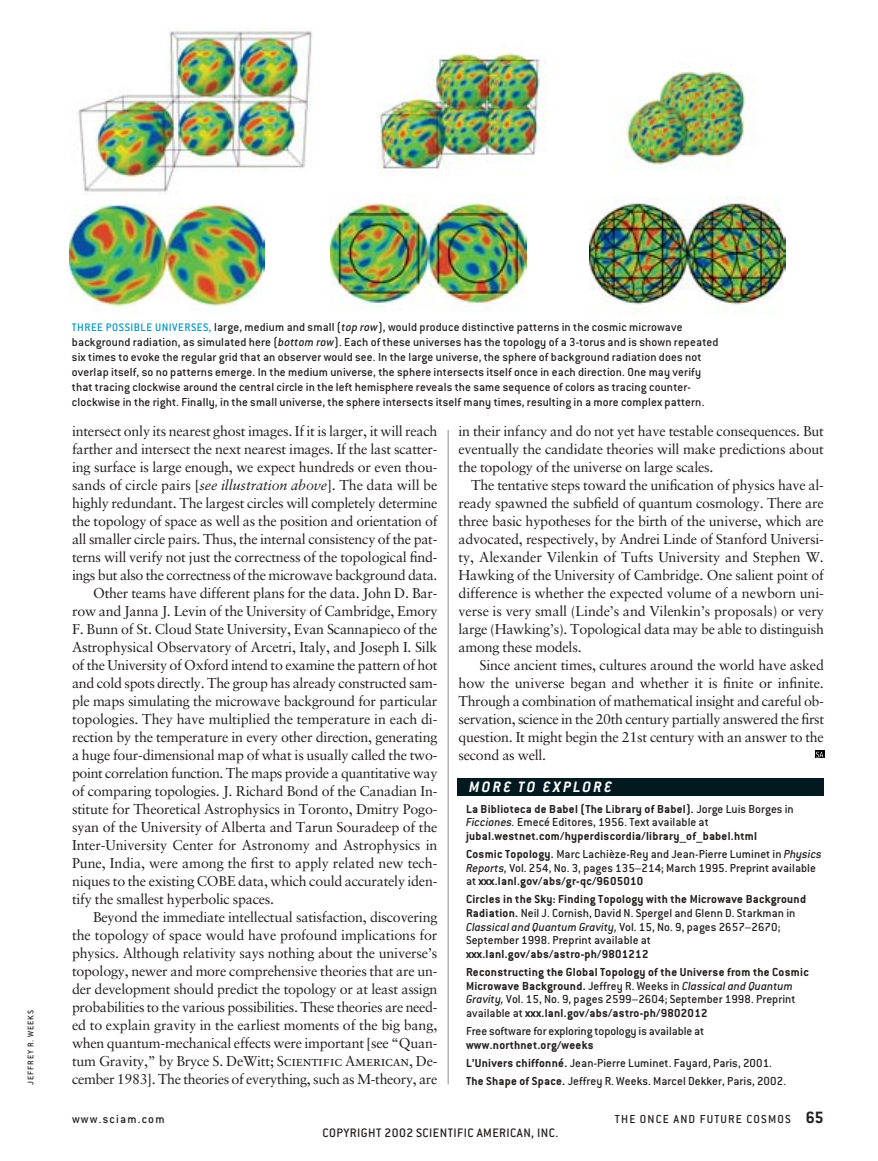
<style>
.page{position:relative;width:878px;height:1161px;background:#fff}
.page>*{position:absolute;margin:0;border:0;box-sizing:border-box;transform-origin:0 0}
.t1{font:italic 700 16.5px "Conduit ITC";letter-spacing:.135em;color:#fff}
.t2{font:14.25px/18px "Sabon";letter-spacing:-.015em;color:#231f1f;text-align:justify}
.t3{font:500 13.5px "Conduit ITC";letter-spacing:.03em;color:#231f1f}
.t4{font:500 12.75px/13.6px "Conduit ITC";letter-spacing:.01em;color:#231f1f}
.t5{font:700 12.75px/13.6px "Conduit ITC";letter-spacing:.02em;color:#231f1f}
.t6{font:500 12.75px "Conduit ITC";letter-spacing:.09em;color:#231f1f}
.t7{font:500 9px "Conduit ITC";letter-spacing:.09em;color:#231f1f}
.s1{font-size:12px;color:#0095c6}
.s2{font-style:italic}
.s3{font-family:"Sabon Roman SC"}
.s4{font-weight:500}
.s5{font-weight:500;font-style:italic}
.s6{font-weight:700}
.s7{font-weight:700;font-size:18px}
</style>
<div class="page">
<hr style="left:448px;top:430px;width:1px;height:654px;background:#898b8e">
<div style="left:457px;top:778px;width:367px;height:18px;background:#031920"></div>
<svg style="left:815px;top:751px;width:9px;height:7px"></svg>
<svg style="left:815px;top:752px;width:8px;height:6px"></svg>
<img style="left:78px;top:29px;width:235px;height:165px">
<img style="left:378px;top:53px;width:169px;height:121px">
<img style="left:612px;top:71px;width:144px;height:99px">
<img style="left:69px;top:205px;width:196px;height:107px">
<img style="left:331px;top:193px;width:195px;height:118px">
<img style="left:590px;top:196px;width:195px;height:119px">
<p class="t7" style="left:28px;top:1084px;width:76px;rotate:-90deg">JEFFREY R. WEEKS</p>
<p class="t4" style="left:72px;top:321px;width:648px;line-height:15px"><span class="s1">THREE POSSIBLE UNIVERSES,</span> large, medium and small (<span class="s2">top row</span>), would produce distinctive patterns in the cosmic microwave background radiation, as simulated here (<span class="s2">bottom row</span>). Each of these universes has the topology of a 3-torus and is shown repeated six times to evoke the regular grid that an observer would see. In the large universe, the sphere of background radiation does not overlap itself, so no patterns emerge. In the medium universe, the sphere intersects itself once in each direction. One may verify that tracing clockwise around the central circle in the left hemisphere reveals the same sequence of colors as tracing counter&shy;clockwise in the right. Finally, in the small universe, the sphere intersects itself many times, resulting in a more complex pattern.</p>
<p class="t2" style="left:72px;top:423px;width:367px">intersect only its nearest ghost images. If it is larger, it will reach</p>
<p class="t2" style="left:72px;top:441px;width:367px">farther and intersect the next nearest images. If the last scatter-</p>
<p class="t2" style="left:72px;top:459px;width:367px">ing surface is large enough, we expect hundreds or even thou-</p>
<p class="t2" style="left:72px;top:477px;width:367px">sands of circle pairs [<span class="s2">see illustration above</span>]. The data will be</p>
<p class="t2" style="left:72px;top:495px;width:367px">highly redundant. The largest circles will completely determine</p>
<p class="t2" style="left:72px;top:513px;width:367px">the topology of space as well as the position and orientation of</p>
<p class="t2" style="left:72px;top:531px;width:367px">all smaller circle pairs. Thus, the internal consistency of the pat-</p>
<p class="t2" style="left:72px;top:549px;width:367px">terns will verify not just the correctness of the topological find-</p>
<p class="t2" style="left:72px;top:567px;width:367px">ings but also the correctness of the microwave background data.</p>
<p class="t2" style="left:93px;top:585px;width:346px">Other teams have different plans for the data. John D. Bar-</p>
<p class="t2" style="left:72px;top:603px;width:367px">row and Janna J. Levin of the University of Cambridge, Emory</p>
<p class="t2" style="left:72px;top:621px;width:367px">F. Bunn of St. Cloud State University, Evan Scannapieco of the</p>
<p class="t2" style="left:72px;top:639px;width:367px">Astrophysical Observatory of Arcetri, Italy, and Joseph I. Silk</p>
<p class="t2" style="left:72px;top:657px;width:367px">of the University of Oxford intend to examine the pattern of hot</p>
<p class="t2" style="left:72px;top:675px;width:367px">and cold spots directly. The group has already constructed sam-</p>
<p class="t2" style="left:72px;top:693px;width:367px">ple maps simulating the microwave background for particular</p>
<p class="t2" style="left:72px;top:711px;width:367px">topologies. They have multiplied the temperature in each di-</p>
<p class="t2" style="left:72px;top:729px;width:367px">rection by the temperature in every other direction, generating</p>
<p class="t2" style="left:72px;top:747px;width:367px">a huge four-dimensional map of what is usually called the two-</p>
<p class="t2" style="left:72px;top:765px;width:367px">point correlation function. The maps provide a quantitative way</p>
<p class="t2" style="left:72px;top:783px;width:367px">of comparing topologies. J. Richard Bond of the Canadian In-</p>
<p class="t2" style="left:72px;top:801px;width:367px">stitute for Theoretical Astrophysics in Toronto, Dmitry Pogo-</p>
<p class="t2" style="left:72px;top:819px;width:367px">syan of the University of Alberta and Tarun Souradeep of the</p>
<p class="t2" style="left:72px;top:837px;width:367px">Inter-University Center for Astronomy and Astrophysics in</p>
<p class="t2" style="left:72px;top:855px;width:367px">Pune, India, were among the first to apply related new tech-</p>
<p class="t2" style="left:72px;top:873px;width:367px">niques to the existing COBE data, which could accurately iden-</p>
<p class="t2" style="left:72px;top:891px;width:204px">tify the smallest hyperbolic spaces.</p>
<p class="t2" style="left:93px;top:909px;width:346px">Beyond the immediate intellectual satisfaction, discovering</p>
<p class="t2" style="left:72px;top:927px;width:367px">the topology of space would have profound implications for</p>
<p class="t2" style="left:72px;top:945px;width:367px">physics. Although relativity says nothing about the universe’s</p>
<p class="t2" style="left:72px;top:963px;width:367px">topology, newer and more comprehensive theories that are un-</p>
<p class="t2" style="left:72px;top:981px;width:367px">der development should predict the topology or at least assign</p>
<p class="t2" style="left:72px;top:999px;width:367px">probabilities to the various possibilities. These theories are need-</p>
<p class="t2" style="left:72px;top:1017px;width:367px">ed to explain gravity in the earliest moments of the big bang,</p>
<p class="t2" style="left:72px;top:1035px;width:367px">when quantum-mechanical effects were important [see “Quan-</p>
<p class="t2" style="left:72px;top:1053px;width:367px">tum Gravity,” by Bryce S. DeWitt; <span class="s3">Scientific American,</span> De-</p>
<p class="t2" style="left:72px;top:1071px;width:367px">cember 1983]. The theories of everything, such as M-theory, are</p>
<p class="t2" style="left:458px;top:423px;width:367px">in their infancy and do not yet have testable consequences. But eventually the candidate theories will make predictions about the topology of the universe on large scales.</p>
<p class="t2" style="left:458px;top:477px;width:367px;text-indent:13px">The tentative steps toward the unification of physics have al&shy;ready spawned the subfield of quantum cosmology. There are three basic hypotheses for the birth of the universe, which are advocated, respectively, by Andrei Linde of Stanford Universi&shy;ty, Alexander Vilenkin of Tufts University and Stephen W.<br>Hawking of the University of Cambridge. One salient point of difference is whether the expected volume of a newborn uni&shy;verse is very small (Linde’s and Vilenkin’s proposals) or very large (Hawking’s). Topological data may be able to distinguish among these models.</p>
<p class="t2" style="left:458px;top:657px;width:367px;text-indent:21px">Since ancient times, cultures around the world have asked how the universe began and whether it is finite or infinite.<br>Through a combination of mathematical insight and careful ob&shy;servation, science in the 20th century partially answered the first question. It might begin the 21st century with an answer to the second as well.</p>
<p class="t1" style="left:469px;top:781px;width:144px">MORE TO EXPLORE</p>
<p class="t5" style="left:466px;top:803px;width:329px">La Biblioteca de Babel (The Library of Babel). <span class="s4">Jorge Luis Borges in<br></span><span class="s5">Ficciones.</span> <span class="s4">Emecé Editores, 1956. Text available at </span>jubal.westnet.com/hyperdiscordia/library__of__babel.html</p>
<p class="t4" style="left:466px;top:848px;width:357px"><span class="s6">Cosmic Topology.</span> Marc Lachièze-Rey and Jean-Pierre Luminet in <span class="s2">Physics<br>Reports,</span> Vol. 254, No. 3, pages 135–214; March 1995. Preprint available at <span class="s6">xxx.lanl.gov/abs/gr-qc/9605010</span></p>
<p class="t4" style="left:466px;top:894px;width:341px"><span class="s6">Circles in the Sky: Finding Topology with the Microwave Background Radiation.</span> Neil J. Cornish, David N. Spergel and Glenn D. Starkman in <span class="s2">Classical and Quantum Gravity,</span> Vol. 15, No. 9, pages 2657–2670; September 1998. Preprint available at</p>
<p class="t5" style="left:466px;top:946px;width:344px;line-height:18.1px">xxx.lanl.gov/abs/astro-ph/9801212<br>Reconstructing the Global Topology of the Universe from the Cosmic</p>
<p class="t4" style="left:466px;top:980px;width:331px"><span class="s6">Microwave Background.</span> Jeffrey R. Weeks in <span class="s2">Classical and Quantum<br>Gravity,</span> Vol. 15, No. 9, pages 2599–2604; September 1998. Preprint available at <span class="s6">xxx.lanl.gov/abs/astro-ph/9802012</span></p>
<p class="t4" style="left:466px;top:1026px;width:240px">Free software for exploring topology is available at</p>
<p class="t4" style="left:466px;top:1037px;width:321px;line-height:18.1px"><span class="s6">www.northnet.org/weeks<br>L’Univers chiffonné.</span> Jean-Pierre Luminet. Fayard, Paris, 2001.<br><span class="s6">The Shape of Space.</span> Jeffrey R. Weeks. Marcel Dekker, Paris, 2002.</p>
<p class="t6" style="left:72px;top:1114px;width:94px">www.sciam.com</p>
<p class="t6" style="left:615px;top:1114px;width:210px">THE ONCE AND FUTURE COSMOS <span class="s7">65</span></p>
<p class="t3" style="left:322px;top:1128px;width:237px">COPYRIGHT 2002 SCIENTIFIC AMERICAN, INC.</p>
</div>
